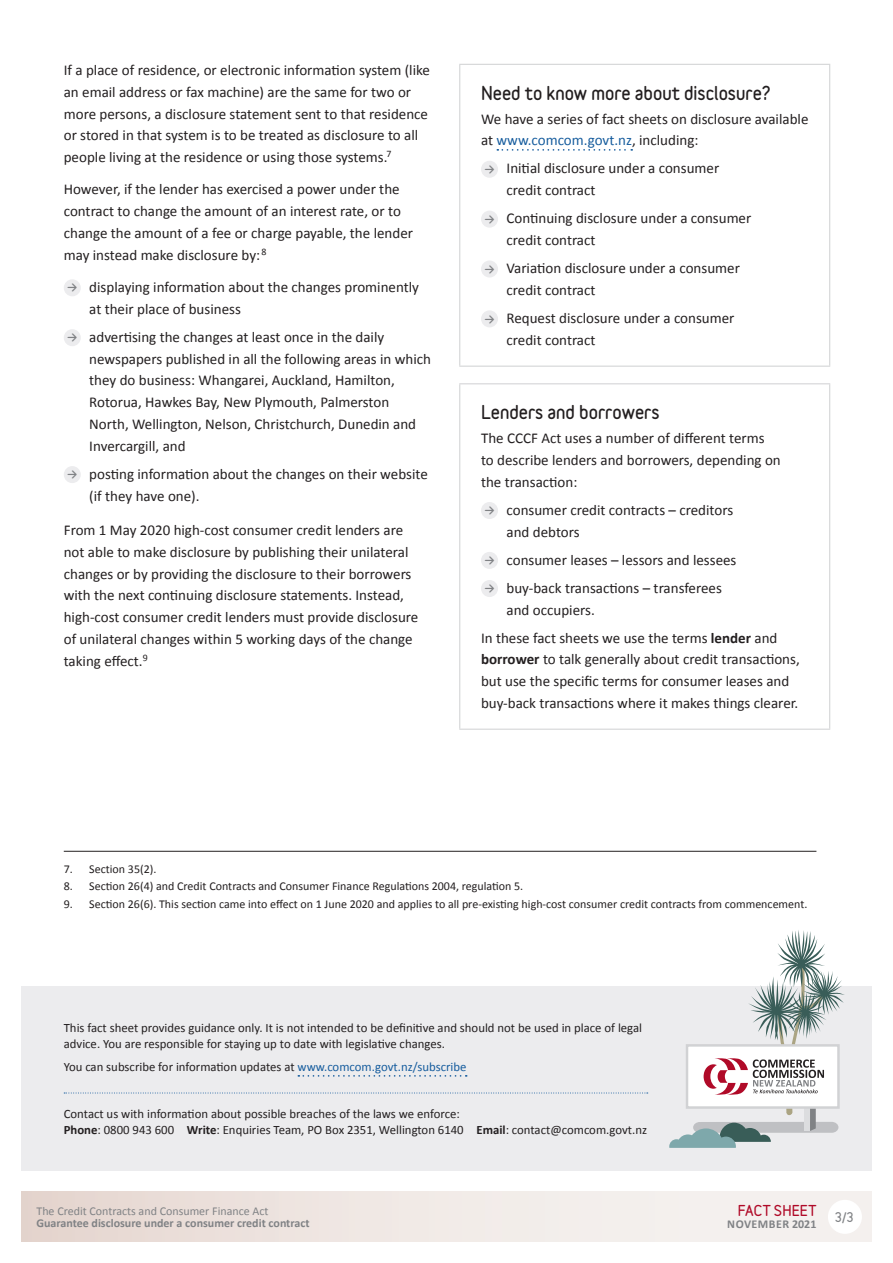
<style>
.page{position:relative;width:893px;height:1263px;background:#fff}
.page>*{position:absolute;margin:0;border:0;box-sizing:border-box;transform-origin:0 0}
.H2{font:900 17.25px "Variable";color:#231f20}
.body{font:15px/21.8px "Calibri";color:#231f20}
.Panel__body{font:15px/21.8px "Calibri";color:#231f20}
.bullet_L1{font:15px/21.8px "Calibri";color:#231f20}
.Panel__bullet{font:15px/21.8px "Calibri";color:#231f20}
.bullet_L1_last{font:15px/21.8px "Calibri";color:#231f20}
.t1{font:900 13.5px "Variable";letter-spacing:.005em;color:#b00a28}
.t2{font:12.75px/16.5px "Calibri";color:#231f20}
.t3{font:12px "Calibri";color:#231f20}
.t4{font:700 12px "Calibri";color:#808285}
.t5{font:12px "Calibri";color:#808285}
.bullet_L1_arrow{font:900 12px "Variable";color:#808285}
.t6{font:700 12px "Calibri";letter-spacing:.04em;color:#808285}
.s1{color:#175d9e}
.s2{font-weight:700}
</style>
<div class="page">
<svg style="left:21px;top:1192px;width:851px;height:50px;background:#efe7e3"></svg>
<div style="left:828px;top:1200px;width:34px;height:34px;background:#fff;border-radius:50%"></div>
<div style="left:21px;top:986px;width:851px;height:184px;background:#ececee"></div>
<svg style="left:64px;top:1092px;width:584px;height:1px"></svg>
<svg style="left:298px;top:1075px;width:169px;height:2px"></svg>
<svg style="left:669px;top:930px;width:176px;height:218px"></svg>
<div style="left:64px;top:279px;width:17px;height:17px;background:#ececee;border-radius:50%"></div>
<div style="left:64px;top:329px;width:17px;height:17px;background:#ececee;border-radius:50%"></div>
<div style="left:64px;top:466px;width:17px;height:17px;background:#ececee;border-radius:50%"></div>
<hr style="left:459px;top:64px;width:371px;height:1px;background:#d1d2d4">
<hr style="left:459px;top:65px;width:1px;height:301px;background:#d1d2d4">
<hr style="left:829px;top:65px;width:1px;height:301px;background:#d1d2d4">
<hr style="left:459px;top:366px;width:371px;height:1px;background:#d1d2d4">
<svg style="left:497px;top:149px;width:135px;height:2px"></svg>
<div style="left:481px;top:161px;width:17px;height:17px;background:#ececee;border-radius:50%"></div>
<div style="left:481px;top:211px;width:17px;height:17px;background:#ececee;border-radius:50%"></div>
<div style="left:481px;top:260px;width:17px;height:17px;background:#ececee;border-radius:50%"></div>
<div style="left:481px;top:310px;width:17px;height:17px;background:#ececee;border-radius:50%"></div>
<hr style="left:459px;top:383px;width:371px;height:1px;background:#d1d2d4">
<hr style="left:459px;top:384px;width:1px;height:345px;background:#d1d2d4">
<hr style="left:829px;top:384px;width:1px;height:345px;background:#d1d2d4">
<hr style="left:459px;top:729px;width:371px;height:1px;background:#d1d2d4">
<div style="left:481px;top:502px;width:17px;height:17px;background:#ececee;border-radius:50%"></div>
<div style="left:481px;top:552px;width:17px;height:17px;background:#ececee;border-radius:50%"></div>
<div style="left:481px;top:580px;width:17px;height:17px;background:#ececee;border-radius:50%"></div>
<hr style="left:64px;top:851px;width:752px;height:1px;background:#231f20">
<p class="body" style="left:64px;top:58px;width:368px">If a place of residence, or electronic information system (like an email address or fax machine) are the same for two or more persons, a disclosure statement sent to that residence or stored in that system is to be treated as disclosure to all people living at the residence or using those systems.<sup>7</sup></p>
<p class="body" style="left:64px;top:178px;width:351px">However, if the lender has exercised a power under the contract to change the amount of an interest rate, or to change the amount of a fee or charge payable, the lender may instead make disclosure by:<sup>8</sup></p>
<p class="bullet_L1_arrow" style="left:67px;top:280px;width:11px">→</p>
<p class="bullet_L1" style="left:89px;top:275px;width:331px">displaying information about the changes prominently at their place of business</p>
<p class="bullet_L1_arrow" style="left:67px;top:330px;width:11px">→</p>
<p class="bullet_L1" style="left:89px;top:325px;width:343px">advertising the changes at least once in the daily newspapers published in all the following areas in which they do business: Whangarei, Auckland, Hamilton, Rotorua, Hawkes Bay, New Plymouth, Palmerston North, Wellington, Nelson, Christchurch, Dunedin and Invercargill, and</p>
<p class="bullet_L1_arrow" style="left:67px;top:466px;width:11px">→</p>
<p class="bullet_L1_last" style="left:89px;top:462px;width:340px">posting information about the changes on their website (if they have one).</p>
<p class="body" style="left:64px;top:518px;width:356px">From 1 May 2020 high-cost consumer credit lenders are not able to make disclosure by publishing their unilateral changes or by providing the disclosure to their borrowers with the next continuing disclosure statements. Instead, high-cost consumer credit lenders must provide disclosure of unilateral changes within 5 working days of the change taking effect.<sup>9</sup></p>
<p class="H2" style="left:481px;top:81px;width:291px">Need to know more about disclosure?</p>
<p class="Panel__body" style="left:481px;top:107px;width:329px">We have a series of fact sheets on disclosure available at <span class="s1">www.comcom.govt.nz</span>, including:</p>
<p class="bullet_L1_arrow" style="left:484px;top:161px;width:11px">→</p>
<p class="Panel__bullet" style="left:507px;top:157px;width:214px">Initial disclosure under a consumer credit contract</p>
<p class="bullet_L1_arrow" style="left:484px;top:211px;width:11px">→</p>
<p class="Panel__bullet" style="left:507px;top:207px;width:246px">Continuing disclosure under a consumer credit contract</p>
<p class="bullet_L1_arrow" style="left:484px;top:261px;width:11px">→</p>
<p class="Panel__bullet" style="left:507px;top:257px;width:235px">Variation disclosure under a consumer credit contract</p>
<p class="bullet_L1_arrow" style="left:484px;top:311px;width:11px">→</p>
<p class="Panel__bullet" style="left:507px;top:307px;width:229px">Request disclosure under a consumer credit contract</p>
<p class="H2" style="left:481px;top:401px;width:180px">Lenders and borrowers</p>
<p class="Panel__body" style="left:481px;top:427px;width:301px">The CCCF Act uses a number of different terms to describe lenders and borrowers, depending on the transaction:</p>
<p class="bullet_L1_arrow" style="left:484px;top:502px;width:11px">→</p>
<p class="Panel__bullet" style="left:507px;top:498px;width:228px">consumer credit contracts – creditors and debtors</p>
<p class="bullet_L1_arrow" style="left:484px;top:552px;width:11px">→</p>
<p class="Panel__bullet" style="left:507px;top:548px;width:231px">consumer leases – lessors and lessees</p>
<p class="bullet_L1_arrow" style="left:484px;top:580px;width:11px">→</p>
<p class="Panel__bullet" style="left:507px;top:576px;width:217px">buy-back transactions – transferees and occupiers.</p>
<p class="Panel__body" style="left:481px;top:626px;width:320px">In these fact sheets we use the terms <span class="s2">lender</span> and <span class="s2">borrower</span> to talk generally about credit transactions, but use the specific terms for consumer leases and buy-back transactions where it makes things clearer.</p>
<p class="t3" style="left:64px;top:861px;width:94px">7. Section 35(2).</p>
<p class="t3" style="left:64px;top:879px;width:461px">8. Section 26(4) and Credit Contracts and Consumer Finance Regulations 2004, regulation 5.</p>
<p class="t3" style="left:64px;top:897px;width:745px">9. Section 26(6). This section came into effect on 1 June 2020 and applies to all pre-existing high-cost consumer credit contracts from commencement.</p>
<p class="t2" style="left:64px;top:1019px;width:580px">This fact sheet provides guidance only. It is not intended to be definitive and should not be used in place of legal advice. You are responsible for staying up to date with legislative changes.</p>
<p class="t2" style="left:64px;top:1058px;width:404px">You can subscribe for information updates at <span class="s1">www.comcom.govt.nz/subscribe</span></p>
<p class="t2" style="left:64px;top:1104px;width:585px">Contact us with information about possible breaches of the laws we enforce:<br><span class="s2">Phone</span>: 0800 943 600 <span class="s2">Write</span>: Enquiries Team, PO Box 2351, Wellington 6140 <span class="s2">Email</span>: contact@comcom.govt.nz</p>
<p class="t5" style="left:36px;top:1204px;width:234px">The Credit Contracts and Consumer Finance Act</p>
<p class="t4" style="left:36px;top:1216px;width:275px">Guarantee disclosure under a consumer credit contract</p>
<p class="t1" style="left:738px;top:1202px;width:80px">FACT SHEET</p>
<p class="t6" style="left:727px;top:1217px;width:91px">NOVEMBER 2021</p>
<p class="bullet_L1_arrow" style="left:835px;top:1209px;width:20px">3/3</p>
</div>
